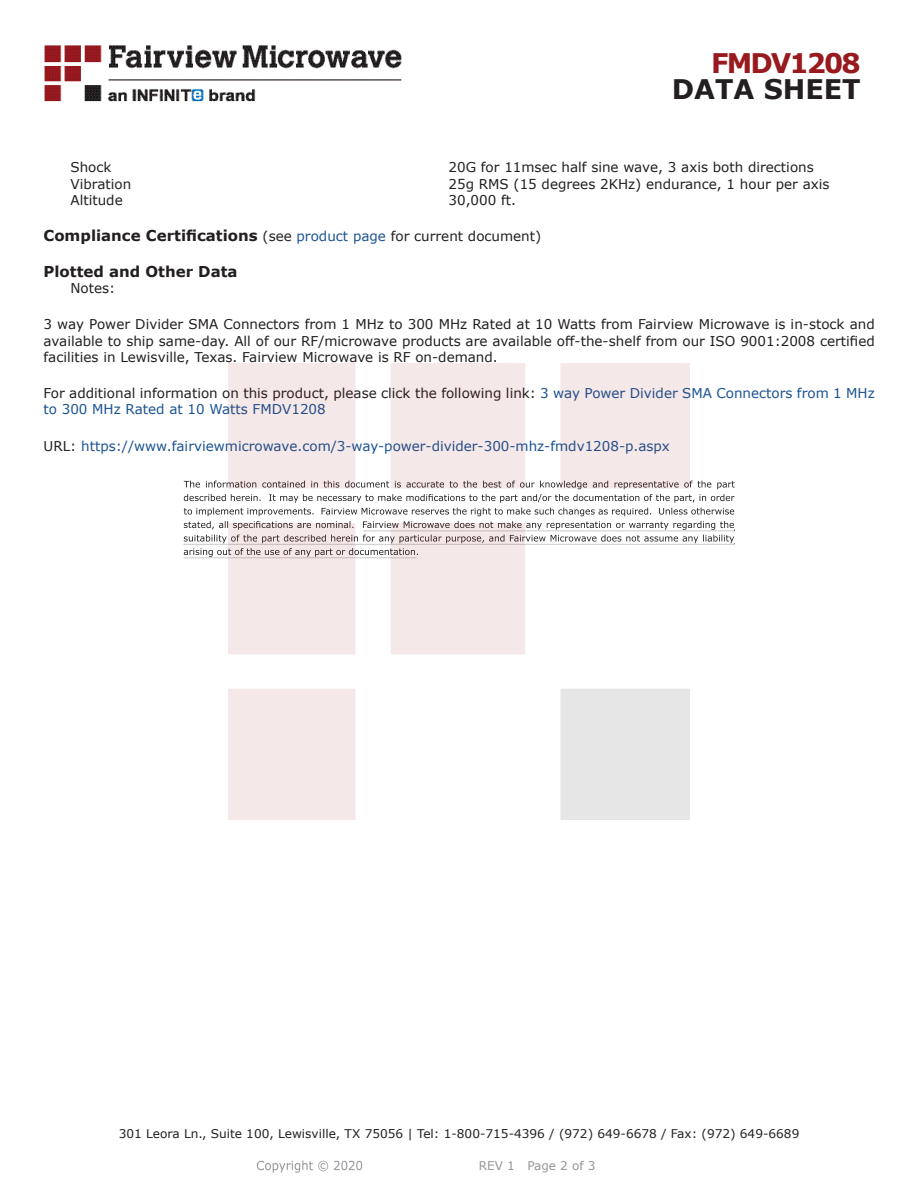
<style>
.page{position:relative;width:918px;height:1188px;background:#fff}
.page>*{position:absolute;margin:0;border:0;box-sizing:border-box;transform-origin:0 0}
.t1{font:700 27px "Verdana";color:#231f20}
.FM{font:700 27px "Verdana";letter-spacing:-.07em;color:#981a1e}
.Head1_for_Compliance{font:700 15px "Verdana";color:#231f20}
.Web_Description_Para{font:13.5px/16.2px "Verdana";color:#231f20;text-align:justify}
.Web_Description_Para-2{font:13.5px/16.2px "Verdana";color:#1a5392}
.Specs_Para{font:13.5px "Verdana";color:#231f20}
.URL_para{font:13.5px "Verdana";color:#1a5392}
.t2{font:12px "Verdana";color:#231f20}
.REV_Info{font:12px "Verdana";color:#939598}
.s1{font-weight:400;font-size:13.5px}
.s2{font-weight:400;font-size:13.5px;color:#1a5392}
.s3{color:#231f20}
</style>
<div class="page">
<svg style="left:184px;top:481px;width:551px;height:76px"></svg>
<hr style="left:363px;top:530px;width:372px;height:1px;background:#231f20">
<hr style="left:183px;top:544px;width:551px;height:1px;background:#231f20">
<hr style="left:184px;top:557px;width:233px;height:1px;background:#231f20">
<img style="left:257px;top:1160px;width:106px;height:13px">
<img style="left:228px;top:364px;width:462px;height:456px">
<img style="left:44px;top:45px;width:358px;height:57px">
<p class="FM" style="left:711px;top:44px;width:151px">FMDV1208</p>
<p class="t1" style="left:672px;top:70px;width:191px">DATA SHEET</p>
<p class="Specs_Para" style="left:70px;top:158px;width:42px">Shock</p>
<p class="Specs_Para" style="left:448px;top:158px;width:367px">20G for 11msec half sine wave, 3 axis both directions</p>
<p class="Specs_Para" style="left:70px;top:174px;width:62px">Vibration</p>
<p class="Specs_Para" style="left:448px;top:174px;width:383px">25g RMS (15 degrees 2KHz) endurance, 1 hour per axis</p>
<p class="Specs_Para" style="left:70px;top:191px;width:54px">Altitude</p>
<p class="Specs_Para" style="left:448px;top:191px;width:69px">30,000 ft.</p>
<p class="Head1_for_Compliance" style="left:44px;top:225px;width:499px">Compliance Certifications <span class="s1">(see</span> <span class="s2">product page</span> <span class="s1">for current document)</span></p>
<p class="Head1_for_Compliance" style="left:44px;top:261px;width:196px">Plotted and Other Data</p>
<p class="Specs_Para" style="left:70px;top:279px;width:46px">Notes:</p>
<p class="Web_Description_Para" style="left:44px;top:316px;width:833px">3 way Power Divider SMA Connectors from 1 MHz to 300 MHz Rated at 10 Watts from Fairview Microwave is in-stock and available to ship same-day. All of our RF/microwave products are available off-the-shelf from our ISO 9001:2008 certified facilities in Lewisville, Texas. Fairview Microwave is RF on-demand.</p>
<p class="Web_Description_Para-2" style="left:44px;top:385px;width:833px"><span class="s3">For additional information on this product, please click the following link:</span> 3 way Power Divider SMA Connectors from 1 MHz to 300 MHz Rated at 10 Watts FMDV1208</p>
<p class="URL_para" style="left:44px;top:437px;width:628px"><span class="s3">URL:</span> https://www.fairviewmicrowave.com/3-way-power-divider-300-mhz-fmdv1208-p.aspx</p>
<p class="t2" style="left:119px;top:1125px;width:682px">301 Leora Ln., Suite 100, Lewisville, TX 75056 | Tel: 1-800-715-4396 / (972) 649-6678 / Fax: (972) 649-6689</p>
<p class="REV_Info" style="left:479px;top:1157px;width:118px">REV 1 Page 2 of 3</p>
</div>
